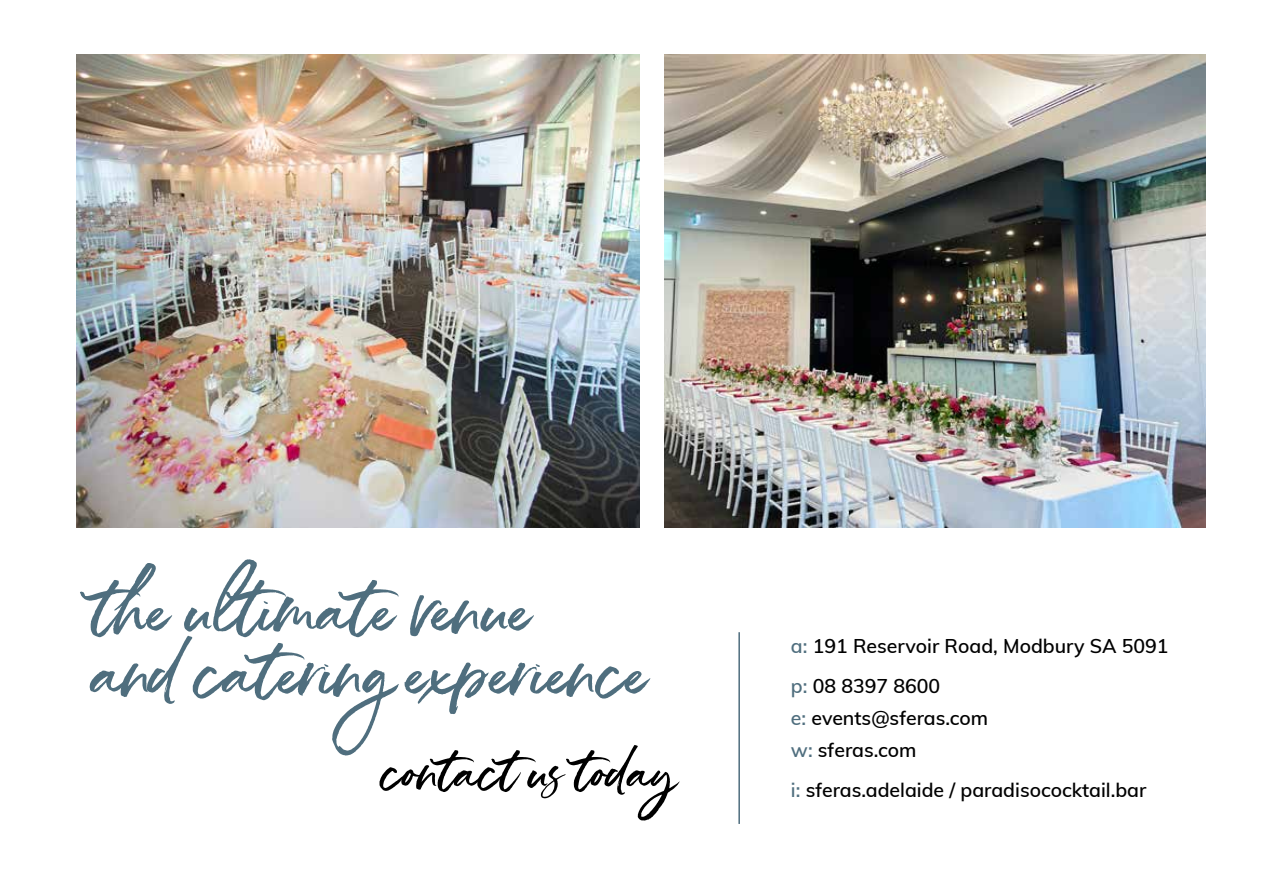
<style>
.page{position:relative;width:1263px;height:893px;background:#fff}
.page>*{position:absolute;margin:0;border:0;box-sizing:border-box;transform-origin:0 0}
.t1{font:123px "Lovestory Solid";color:#4f6e7e}
.t2{font:90px "Lovestory Solid";color:#000}
.t3{font:600 19.5px/40px "Muli";color:#000}
.s1{color:#4f6e7e}
</style>
<div class="page">
<img style="left:77px;top:54px;width:563px;height:473px">
<hr style="left:738px;top:632px;width:2px;height:192px;background:#4f6e7e">
<img style="left:665px;top:54px;width:540px;height:473px">
<h1 class="t1" style="left:91px;top:512px;width:441px">the ultimate venue</h1>
<h1 class="t1" style="left:91px;top:575px;width:558px">and catering experience</h1>
<h2 class="t2" style="left:381px;top:700px;width:295px">contact us today</h2>
<p class="t3" style="left:791px;top:625px;width:379px"><span class="s1">a:</span> 191 Reservoir Road, Modbury SA 5091 <span class="s1">p:</span> 08 8397 8600</p>
<p class="t3" style="left:791px;top:701px;width:199px;line-height:31.5px"><span class="s1">e:</span> events@sferas.com <span class="s1">w:</span> sferas.com</p>
<p class="t3" style="left:791px;top:769px;width:357px"><span class="s1">i:</span> sferas.adelaide / paradisococktail.bar</p>
</div>
